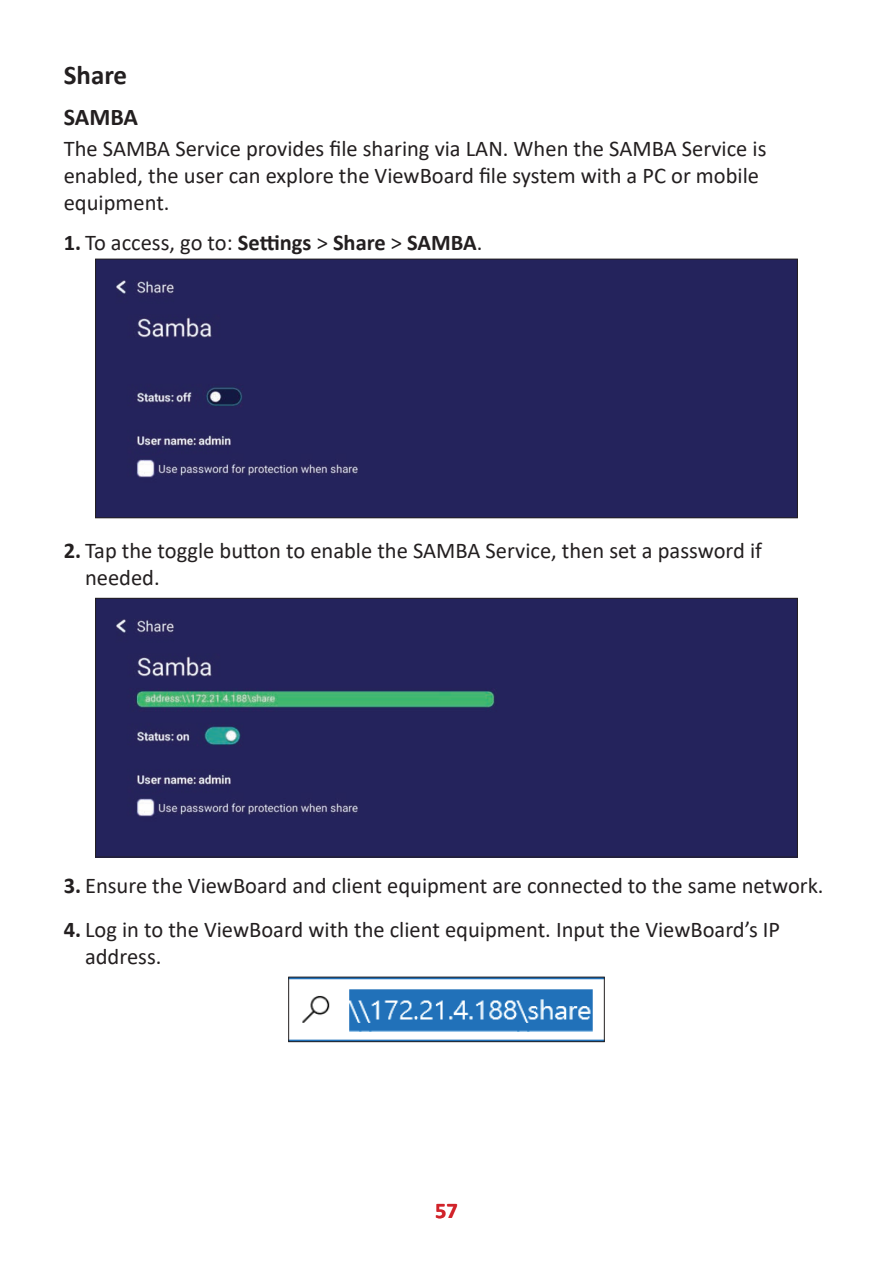
<style>
.page{position:relative;width:893px;height:1263px;background:#fff}
.page>*{position:absolute;margin:0;border:0;box-sizing:border-box;transform-origin:0 0}
.t1{font:700 27px "Calibri";color:#231f20}
.t2{font:700 24px "Calibri";letter-spacing:-.005em;color:#231f20}
.t3{font:22.5px/27px "Calibri";color:#231f20}
.t4{font:700 22.5px "Calibri";color:#231f20}
.t5{font:700 22.5px "Calibri";color:#d1232a}
.s1{font-weight:400}
.s2{font-weight:700}
</style>
<div class="page">
<div style="left:97px;top:261px;width:699px;height:255px;background:#24235c"></div>
<div style="left:95px;top:259px;width:703px;height:259px;border:1px solid #231f20"></div>
<div style="left:97px;top:600px;width:699px;height:255px;background:#24235c"></div>
<div style="left:95px;top:598px;width:703px;height:259px;border:1px solid #231f20"></div>
<img style="left:290px;top:979px;width:312px;height:61px">
<div style="left:288px;top:977px;width:316px;height:65px;border:1px solid #231f20"></div>
<p class="t1" style="left:64px;top:56px;width:65px">Share</p>
<p class="t2" style="left:64px;top:100px;width:76px">SAMBA</p>
<p class="t3" style="left:64px;top:135px;width:704px">The SAMBA Service provides file sharing via LAN. When the SAMBA Service is enabled, the user can explore the ViewBoard file system with a PC or mobile equipment.</p>
<p class="t4" style="left:64px;top:227px;width:420px">1. <span class="s1">To access, go to:</span> Settings <span class="s1">&gt;</span> Share <span class="s1">&gt;</span> SAMBA<span class="s1">.</span></p>
<p class="t3" style="left:85px;top:536px;width:678px;text-indent:-21px"><span class="s2">2.</span> Tap the toggle button to enable the SAMBA Service, then set a password if needed.</p>
<p class="t3" style="left:64px;top:871px;width:761px"><span class="s2">3.</span> Ensure the ViewBoard and client equipment are connected to the same network.</p>
<p class="t3" style="left:85px;top:915px;width:697px;text-indent:-21px"><span class="s2">4.</span> Log in to the ViewBoard with the client equipment. Input the ViewBoard’s IP address.</p>
<p class="t5" style="left:435px;top:1194px;width:24px">57</p>
</div>
